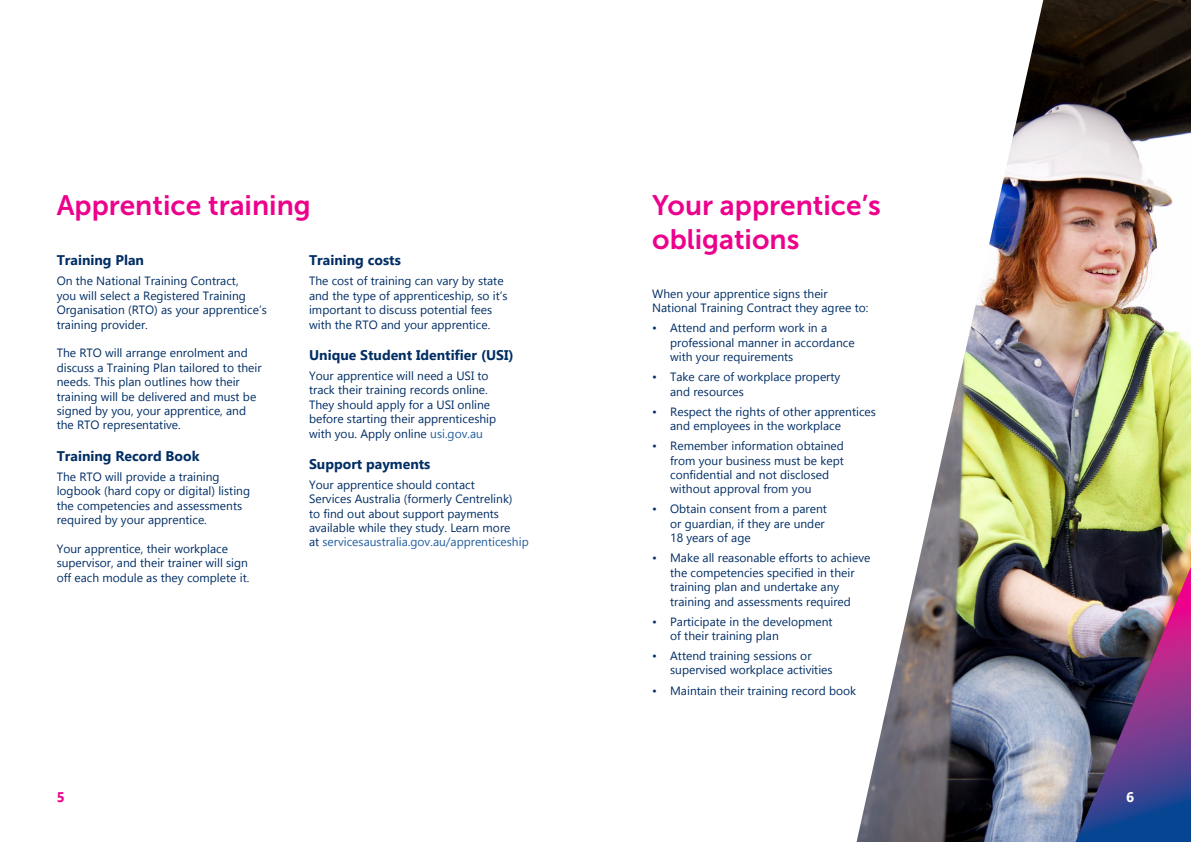
<style>
.page{position:relative;width:1191px;height:842px;background:#fff}
.page>*{position:absolute;margin:0;border:0;box-sizing:border-box;transform-origin:0 0}
.t1{font:28px/33.6px "Museo Sans 700";color:#ec008c}
.t2{font:700 14px "Gadugi";color:#002e65}
.t3{font:700 14px "Gadugi";color:#ec008c}
.t4{font:700 14px "Gadugi";color:#fff}
.t5{font:12px/14.4px "Gadugi";color:#002e65}
.s1{color:#215e9e}
</style>
<div class="page">
<img style="left:1043px;top:0;width:148px;height:842px">
<img style="left:856px;top:1px;width:187px;height:841px">
<img style="left:1075px;top:567px;width:116px;height:275px">
<h1 class="t1" style="left:57px;top:189px;width:256px">Apprentice training</h1>
<p class="t2" style="left:57px;top:252px;width:89px">Training Plan</p>
<p class="t5" style="left:57px;top:274px;width:212px">On the National Training Contract,<br>you will select a Registered Training Organisation (RTO) as your apprentice’s training provider.</p>
<p class="t5" style="left:57px;top:346px;width:206px">The RTO will arrange enrolment and discuss a Training Plan tailored to their needs. This plan outlines how their training will be delivered and must be signed by you, your apprentice, and the RTO representative.</p>
<p class="t2" style="left:57px;top:447px;width:144px">Training Record Book</p>
<p class="t5" style="left:57px;top:469px;width:195px">The RTO will provide a training logbook (hard copy or digital) listing the competencies and assessments required by your apprentice.</p>
<p class="t5" style="left:57px;top:541px;width:194px">Your apprentice, their workplace supervisor, and their trainer will sign off each module as they complete it.</p>
<p class="t2" style="left:309px;top:252px;width:93px">Training costs</p>
<p class="t5" style="left:309px;top:274px;width:200px">The cost of training can vary by state and the type of apprenticeship, so it’s important to discuss potential fees with the RTO and your apprentice.</p>
<p class="t2" style="left:309px;top:346px;width:206px">Unique Student Identifier (USI)</p>
<p class="t5" style="left:309px;top:368px;width:189px">Your apprentice will need a USI to track their training records online.<br>They should apply for a USI online before starting their apprenticeship with you. Apply online <span class="s1">usi.gov.au</span></p>
<p class="t2" style="left:309px;top:455px;width:123px">Support payments</p>
<p class="t5" style="left:309px;top:477px;width:221px">Your apprentice should contact<br>Services Australia (formerly Centrelink)<br>to find out about support payments available while they study. Learn more<br>at <span class="s1">servicesaustralia.gov.au/apprenticeship</span></p>
<h1 class="t1" style="left:652px;top:189px;width:230px">Your apprentice’s obligations</h1>
<p class="t5" style="left:652px;top:286px;width:218px">When your apprentice signs their<br>National Training Contract they agree to:</p>
<p class="t5" style="left:670px;top:321px;width:186px;text-indent:-18px">• Attend and perform work in a professional manner in accordance with your requirements</p>
<p class="t5" style="left:670px;top:370px;width:172px;text-indent:-18px">• Take care of workplace property and resources</p>
<p class="t5" style="left:670px;top:404px;width:207px;text-indent:-18px">• Respect the rights of other apprentices and employees in the workplace</p>
<p class="t5" style="left:670px;top:439px;width:175px;text-indent:-18px">• Remember information obtained from your business must be kept confidential and not disclosed without approval from you</p>
<p class="t5" style="left:670px;top:502px;width:158px;text-indent:-18px">• Obtain consent from a parent or guardian, if they are under<br>18 years of age</p>
<p class="t5" style="left:670px;top:551px;width:202px;text-indent:-18px">• Make all reasonable efforts to achieve the competencies specified in their training plan and undertake any training and assessments required</p>
<p class="t5" style="left:670px;top:614px;width:164px;text-indent:-18px">• Participate in the development of their training plan</p>
<p class="t5" style="left:670px;top:648px;width:164px;text-indent:-18px">• Attend training sessions or supervised workplace activities</p>
<p class="t5" style="left:652px;top:683px;width:205px">• Maintain their training record book</p>
<p class="t3" style="left:57px;top:789px;width:10px">5</p>
<p class="t4" style="left:1126px;top:789px;width:10px">6</p>
</div>
